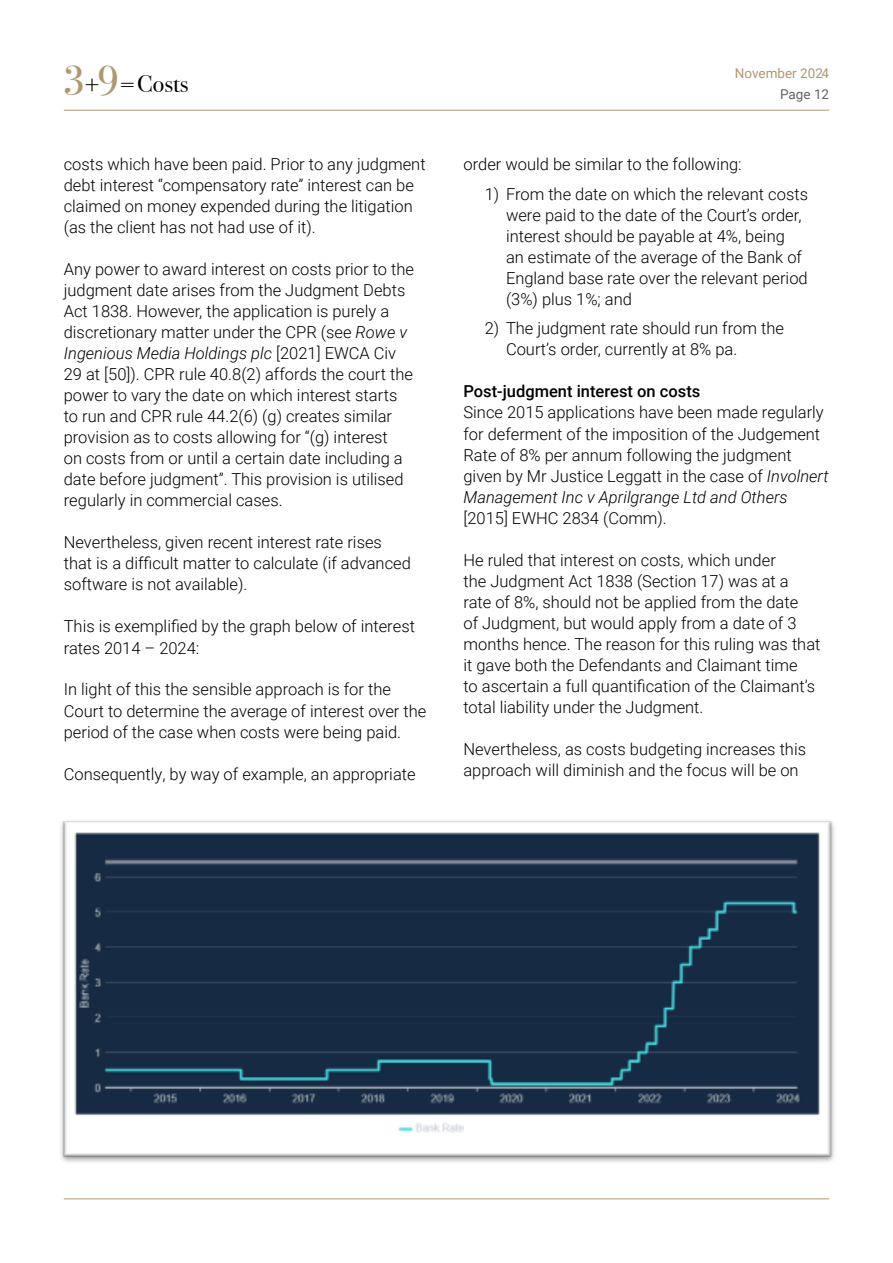
<style>
.page{position:relative;width:893px;height:1263px;background:#fff}
.page>*{position:absolute;margin:0;border:0;box-sizing:border-box;transform-origin:0 0}
.t1{font:24px "Bodoni Svty Two ITCTT";color:#000}
.t2{font:300 16.5px/21px "Roboto";color:#000}
.t3{font:500 16.5px "Roboto";color:#000}
.t4{font:13.5px "Roboto";color:#af986d}
.t5{font:13.5px "Roboto";color:#646363}
.s1{font-size:42px;color:#af986d}
.s2{font-size:30px}
.s3{font-style:italic}
</style>
<div class="page">
<hr style="left:64px;top:110px;width:765px;height:1px;background:#af986d">
<hr style="left:64px;top:1198px;width:765px;height:1px;background:#af986d">
<img style="left:61px;top:820px;width:773px;height:342px">
<h1 class="t1" style="left:63px;top:64px;width:127px"><span class="s1">3</span><span class="s2">+</span><span class="s1">9</span><span class="s2">=</span>Costs</h1>
<p class="t2" style="left:64px;top:153px;width:363px">costs which have been paid. Prior to any judgment debt interest “compensatory rate” interest can be claimed on money expended during the litigation (as the client has not had use of it).</p>
<p class="t2" style="left:64px;top:258px;width:352px">Any power to award interest on costs prior to the judgment date arises from the Judgment Debts Act 1838. However, the application is purely a discretionary matter under the CPR (see <span class="s3">Rowe v Ingenious Media Holdings plc</span> [2021] EWCA Civ 29 at [50]). CPR rule 40.8(2) affords the court the power to vary the date on which interest starts to run and CPR rule 44.2(6) (g) creates similar provision as to costs allowing for “(g) interest<br>on costs from or until a certain date including a date before judgment”. This provision is utilised regularly in commercial cases.</p>
<p class="t2" style="left:64px;top:531px;width:349px">Nevertheless, given recent interest rate rises that is a difficult matter to calculate (if advanced software is not available).</p>
<p class="t2" style="left:64px;top:615px;width:353px">This is exemplified by the graph below of interest rates 2014 – 2024:</p>
<p class="t2" style="left:64px;top:678px;width:364px">In light of this the sensible approach is for the<br>Court to determine the average of interest over the period of the case when costs were being paid.</p>
<p class="t2" style="left:64px;top:762px;width:353px">Consequently, by way of example, an appropriate</p>
<p class="t4" style="left:735px;top:64px;width:96px">November 2024</p>
<p class="t5" style="left:780px;top:85px;width:51px">Page 12</p>
<p class="t2" style="left:463px;top:153px;width:280px">order would be similar to the following:</p>
<p class="t2" style="left:506px;top:183px;width:303px;text-indent:-21px">1) From the date on which the relevant costs were paid to the date of the Court’s order, interest should be payable at 4%, being<br>an estimate of the average of the Bank of England base rate over the relevant period (3%) plus 1%; and</p>
<p class="t2" style="left:506px;top:317px;width:279px;text-indent:-21px">2) The judgment rate should run from the<br>Court’s order, currently at 8% pa.</p>
<p class="t3" style="left:463px;top:380px;width:238px">Post-judgment interest on costs</p>
<p class="t2" style="left:463px;top:401px;width:367px">Since 2015 applications have been made regularly for deferment of the imposition of the Judgement Rate of 8% per annum following the judgment given by Mr Justice Leggatt in the case of <span class="s3">Involnert Management Inc v Aprilgrange Ltd and Others</span></p>
<p class="t2" style="left:463px;top:506px;width:205px">[2015] EWHC 2834 (Comm).</p>
<p class="t2" style="left:463px;top:548px;width:358px">He ruled that interest on costs, which under<br>the Judgment Act 1838 (Section 17) was at a rate of 8%, should not be applied from the date<br>of Judgment, but would apply from a date of 3 months hence. The reason for this ruling was that it gave both the Defendants and Claimant time<br>to ascertain a full quantification of the Claimant’s total liability under the Judgment.</p>
<p class="t2" style="left:463px;top:738px;width:344px">Nevertheless, as costs budgeting increases this approach will diminish and the focus will be on</p>
</div>
